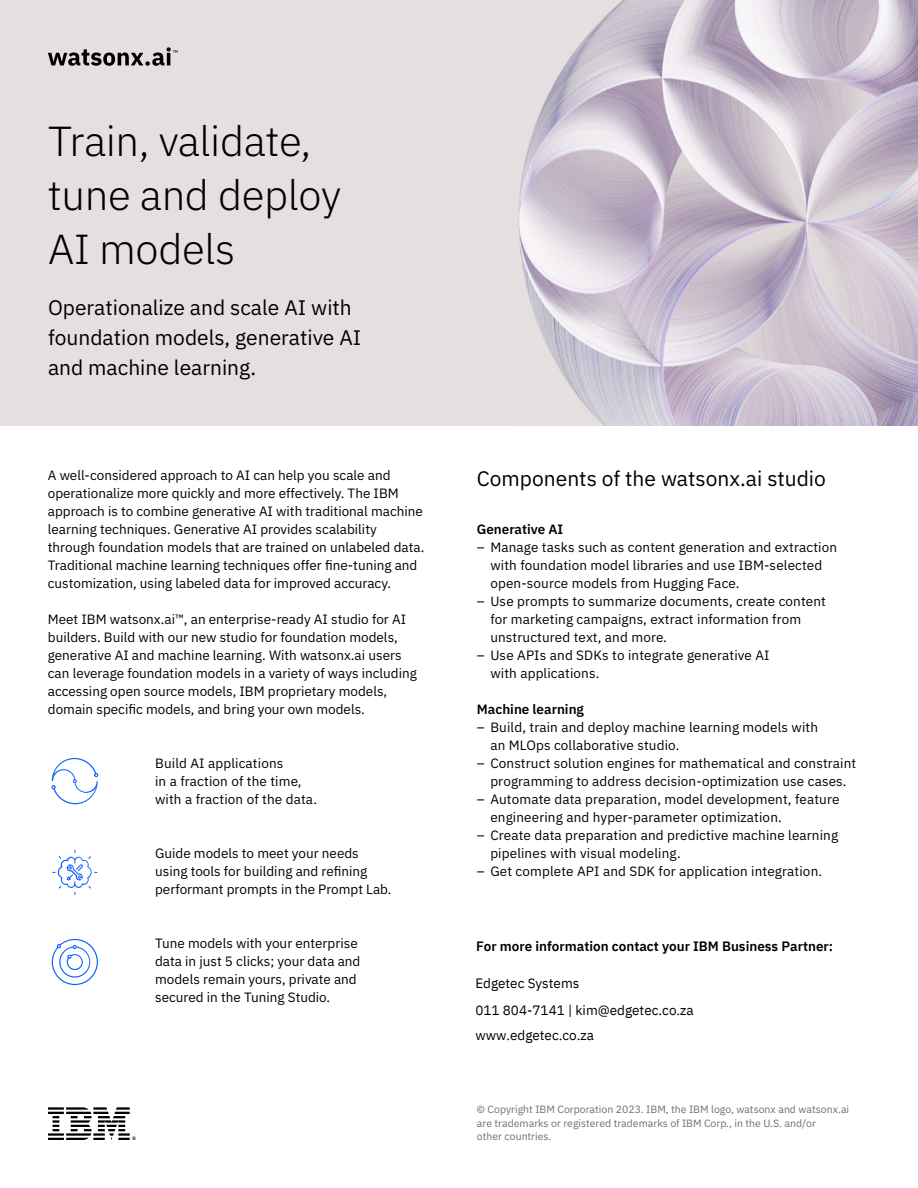
<style>
.page{position:relative;width:918px;height:1188px;background:#fff}
.page>*{position:absolute;margin:0;border:0;box-sizing:border-box;transform-origin:0 0}
.Title_28_36{font:300 42px/54px "IBM Plex Sans";letter-spacing:-.01em;color:#000}
.Subtitle{font:21px/30px "IBM Plex Sans";color:#000}
.Button{font:21px "IBM Plex Sans";color:#000}
.Body_text{font:13.5px/18px "IBM Plex Sans";color:#000}
.Button-2{font:13.5px/18px "IBM Plex Sans";letter-spacing:.01em;color:#000}
.Button-3{font:600 13.5px "IBM Plex Sans";color:#000}
.t1{font:13.5px "IBM Plex Sans";color:#000}
.Button-4{font:10.5px/13.5px "IBM Plex Sans";color:#6f6f6f}
</style>
<div class="page">
<div style="left:0;top:0;width:918px;height:426px;background:#e5e0df"></div>
<img style="left:518px;top:0;width:400px;height:426px">
<svg style="left:48px;top:47px;width:130px;height:19px"></svg>
<svg style="left:51px;top:758px;width:47px;height:46px"></svg>
<svg style="left:52px;top:850px;width:45px;height:45px"></svg>
<svg style="left:52px;top:939px;width:46px;height:46px"></svg>
<svg style="left:48px;top:1107px;width:88px;height:33px"></svg>
<h1 class="Title_28_36" style="left:48px;top:111px;width:295px">Train, validate, tune and deploy<br>AI models</h1>
<h2 class="Subtitle" style="left:48px;top:291px;width:315px">Operationalize and scale AI with foundation models, generative AI and machine learning.</h2>
<p class="Body_text" style="left:48px;top:465px;width:378px">A well-considered approach to AI can help you scale and operationalize more quickly and more effectively. The IBM approach is to combine generative AI with traditional machine learning techniques. Generative AI provides scalability through foundation models that are trained on unlabeled data.<br>Traditional machine learning techniques offer fine-tuning and customization, using labeled data for improved accuracy.</p>
<p class="Body_text" style="left:48px;top:609px;width:371px">Meet IBM watsonx.ai™, an enterprise-ready AI studio for AI builders. Build with our new studio for foundation models, generative AI and machine learning. With watsonx.ai users can leverage foundation models in a variety of ways including accessing open source models, IBM proprietary models, domain specific models, and bring your own models.</p>
<p class="Body_text" style="left:155px;top:753px;width:164px">Build AI applications<br>in a fraction of the time, with a fraction of the data.</p>
<p class="Body_text" style="left:155px;top:843px;width:238px">Guide models to meet your needs using tools for building and refining performant prompts in the Prompt Lab.</p>
<p class="Body_text" style="left:155px;top:933px;width:207px">Tune models with your enterprise data in just 5 clicks; your data and models remain yours, private and secured in the Tuning Studio.</p>
<p class="Button" style="left:477px;top:463px;width:351px">Components of the watsonx.ai studio</p>
<p class="Button-3" style="left:477px;top:519px;width:88px">Generative AI</p>
<p class="Button-2" style="left:490px;top:537px;width:348px;text-indent:-14px">– Manage tasks such as content generation and extraction with foundation model libraries and use IBM-selected open-source models from Hugging Face.</p>
<p class="Button-2" style="left:490px;top:591px;width:337px;text-indent:-14px">– Use prompts to summarize documents, create content for marketing campaigns, extract information from unstructured text, and more.</p>
<p class="Button-2" style="left:490px;top:645px;width:281px;text-indent:-14px">– Use APIs and SDKs to integrate generative AI with applications.</p>
<p class="Button-3" style="left:477px;top:699px;width:109px">Machine learning</p>
<p class="Button-2" style="left:490px;top:717px;width:329px;text-indent:-14px">– Build, train and deploy machine learning models with an MLOps collaborative studio.</p>
<p class="Button-2" style="left:477px;top:753px;width:381px;text-align:center">– Construct solution engines for mathematical and constraint programming to address decision-optimization use cases.</p>
<p class="Button-2" style="left:490px;top:789px;width:351px;text-indent:-14px">– Automate data preparation, model development, feature engineering and hyper-parameter optimization.</p>
<p class="Button-2" style="left:490px;top:825px;width:349px;text-indent:-14px">– Create data preparation and predictive machine learning pipelines with visual modeling.</p>
<p class="Button-2" style="left:477px;top:861px;width:347px">– Get complete API and SDK for application integration.</p>
<p class="Button-3" style="left:476px;top:936px;width:359px">For more information contact your IBM Business Partner:</p>
<p class="t1" style="left:475px;top:974px;width:106px">Edgetec Systems</p>
<p class="t1" style="left:475px;top:1026px;width:120px">www.edgetec.co.za</p>
<p class="t1" style="left:475px;top:1001px;width:220px">011 804-7141 | kim@edgetec.co.za</p>
<p class="Button-4" style="left:477px;top:1102px;width:374px">© Copyright IBM Corporation 2023. IBM, the IBM logo, watsonx and watsonx.ai are trademarks or registered trademarks of IBM Corp., in the U.S. and/or<br>other countries.</p>
</div>
